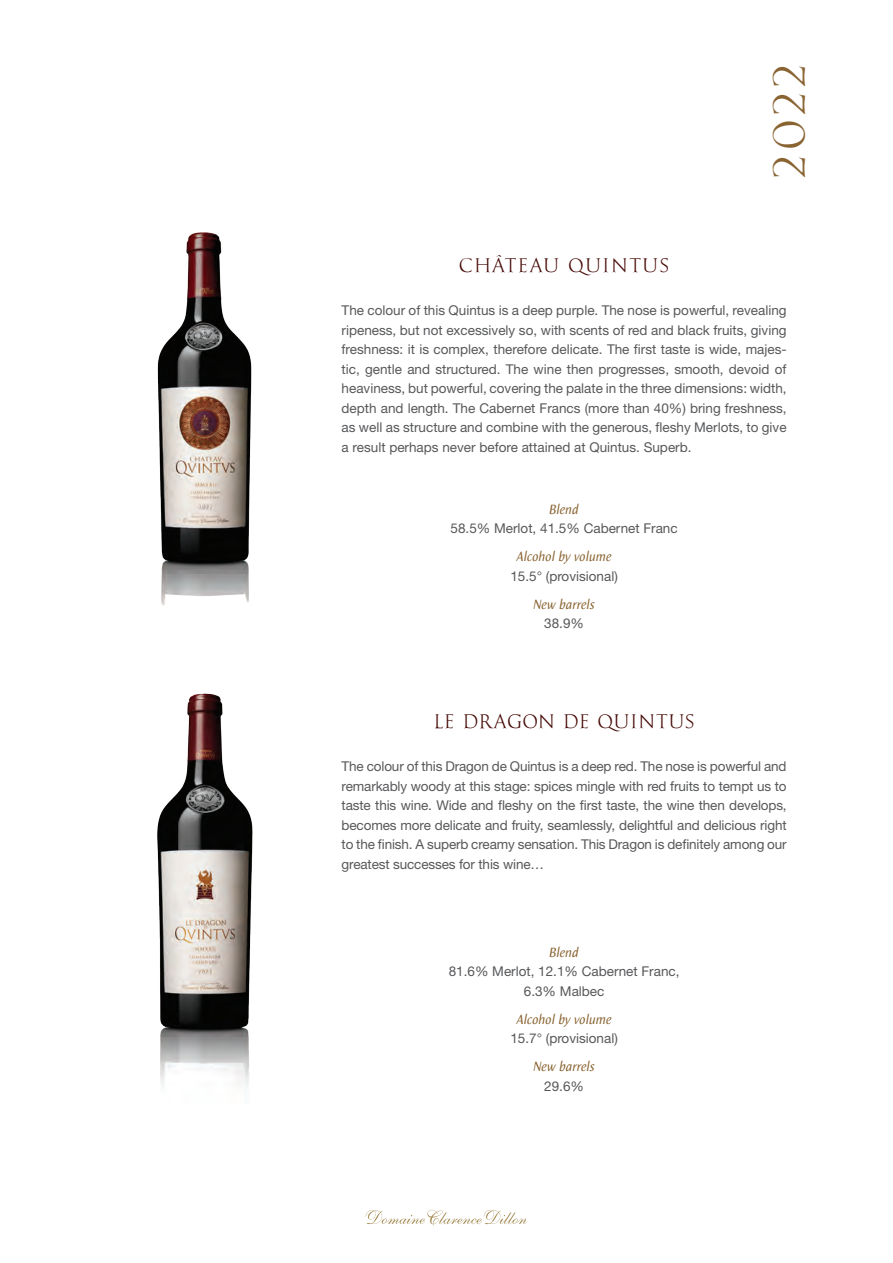
<style>
.page{position:relative;width:893px;height:1263px;background:#fff}
.page>*{position:absolute;margin:0;border:0;box-sizing:border-box;transform-origin:0 0}
.t1{font:45px "Goudy Trajan";color:#896432}
.t2{font:19.5px "Goudy Trajan";letter-spacing:.05em;color:#460a06}
.t3{font:19.5px "Goudy Trajan";letter-spacing:.08em;color:#460a06}
.t4{font:13.5px/19.5px "Helvetica Neue LT Std";color:#57585a;text-align:justify}
.t5{font:italic 13.5px "Elemental Sans Pro";color:#896432}
</style>
<div class="page">
<img style="left:157px;top:693px;width:96px;height:394px">
<svg style="left:366px;top:1210px;width:161px;height:16px"></svg>
<img style="left:157px;top:232px;width:95px;height:373px">
<h1 class="t1" style="left:764px;top:178px;width:115px;rotate:-90deg">2022</h1>
<h2 class="t3" style="left:459px;top:254px;width:211px">CHÂTEAU QUINTUS</h2>
<p class="t4" style="left:342px;top:301px;width:447px">The colour of this Quintus is a deep purple. The nose is powerful, revealing ripeness, but not excessively so, with scents of red and black fruits, giving freshness: it is complex, therefore delicate. The first taste is wide, majes&shy;tic, gentle and structured. The wine then progresses, smooth, devoid of heaviness, but powerful, covering the palate in the three dimensions: width, depth and length. The Cabernet Francs (more than 40%) bring freshness, as well as structure and combine with the generous, fleshy Merlots, to give a result perhaps never before attained at Quintus. Superb.</p>
<p class="t5" style="left:549px;top:501px;width:31px">Blend</p>
<p class="t4" style="left:451px;top:519px;width:229px">58.5% Merlot, 41.5% Cabernet Franc</p>
<p class="t5" style="left:517px;top:549px;width:96px">Alcohol by volume</p>
<p class="t4" style="left:510px;top:566px;width:109px">15.5° (provisional)</p>
<p class="t5" style="left:533px;top:596px;width:63px">New barrels</p>
<p class="t4" style="left:544px;top:614px;width:41px">38.9%</p>
<h2 class="t2" style="left:434px;top:710px;width:262px">LE DRAGON DE QUINTUS</h2>
<p class="t4" style="left:342px;top:756px;width:447px">The colour of this Dragon de Quintus is a deep red. The nose is powerful and remarkably woody at this stage: spices mingle with red fruits to tempt us to taste this wine. Wide and fleshy on the first taste, the wine then develops, becomes more delicate and fruity, seamlessly, delightful and delicious right to the finish. A superb creamy sensation. This Dragon is definitely among our greatest successes for this wine…</p>
<p class="t5" style="left:549px;top:944px;width:31px">Blend</p>
<p class="t4" style="left:449px;top:961px;width:232px;text-align:center">81.6% Merlot, 12.1% Cabernet Franc,<br>6.3% Malbec</p>
<p class="t5" style="left:517px;top:1011px;width:96px">Alcohol by volume</p>
<p class="t4" style="left:510px;top:1028px;width:109px">15.7° (provisional)</p>
<p class="t5" style="left:533px;top:1059px;width:63px">New barrels</p>
<p class="t4" style="left:544px;top:1076px;width:41px">29.6%</p>
</div>
